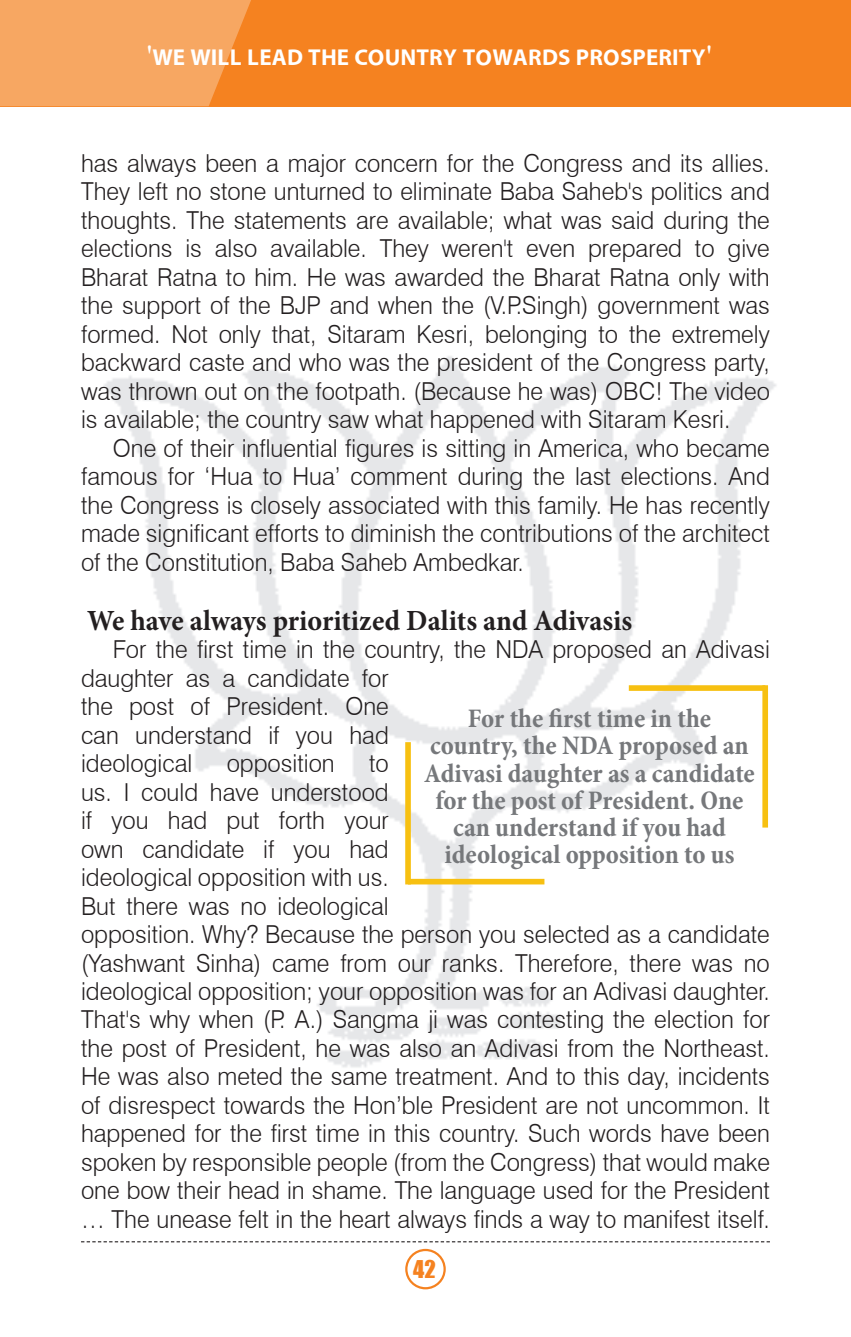
<style>
.page{position:relative;width:851px;height:1337px;background:#fff}
.page>*{position:absolute;margin:0;border:0;box-sizing:border-box;transform-origin:0 0}
.t1{font:700 29.25px "Minion Pro";color:#231f20;scale:.96 1}
.t2{font:29.25px "Four C Heera";color:#fff}
.t3{font:700 condensed 27px/27px "Minion Pro";color:#76787b;text-align:center}
.t4{font:300 24.75px/28.3px "Swiss 721 BT";color:#231f20;text-align:justify;scale:.96 1}
.t5{font:22.5px "Impact";color:#f58220}
</style>
<div class="page">
<div style="left:0;top:0;width:850px;height:106px;background:#f58220"></div>
<svg style="left:0;top:0;width:251px;height:106px;background:#f6a35c"></svg>
<svg style="left:81px;top:1241px;width:689px;height:1px"></svg>
<img style="left:104px;top:356px;width:672px;height:712px">
<div style="left:405px;top:1248px;width:41px;height:41px;border:2px solid #f58220;border-radius:50%"></div>
<div style="left:408px;top:879px;width:136px;height:5px;background:#f7c011"></div>
<div style="left:405px;top:742px;width:6px;height:142px;background:#f7c011"></div>
<div style="left:628px;top:685px;width:137px;height:6px;background:#f7c011"></div>
<div style="left:762px;top:685px;width:6px;height:142px;background:#f7c011"></div>
<p class="t2" style="left:146px;top:40px;width:567px">'WE WILL LEAD THE COUNTRY TOWARDS PROSPERITY'</p>
<p class="t4" style="left:81px;top:149px;width:719px">has always been a major concern for the Congress and its allies.<br>They left no stone unturned to eliminate Baba Saheb's politics and thoughts. The statements are available; what was said during the elections is also available. They weren't even prepared to give Bharat Ratna to him. He was awarded the Bharat Ratna only with the support of the BJP and when the (V.P.Singh) government was formed. Not only that, Sitaram Kesri, belonging to the extremely backward caste and who was the president of the Congress party, was thrown out on the footpath. (Because he was) OBC! The video is available; the country saw what happened with Sitaram Kesri.</p>
<p class="t4" style="left:81px;top:433px;width:719px;text-indent:32px">One of their influential figures is sitting in America, who became famous for ‘Hua to Hua’ comment during the last elections. And the Congress is closely associated with this family. He has recently made significant efforts to diminish the contributions of the architect of the Constitution, Baba Saheb Ambedkar.</p>
<p class="t1" style="left:87px;top:600px;width:569px">We have always prioritized Dalits and Adivasis</p>
<p class="t4" style="left:81px;top:635px;width:719px;text-align:left;text-indent:32px">For the first time in the country, the NDA proposed an Adivasi daughter as a candidate for<br>the post of President. One<br>can understand if you had<br>ideological</p>
<p class="t3" style="left:424px;top:705px;width:332px">For the first time in the country, the NDA proposed an<br>Adivasi daughter as a candidate for the post of President. One can understand if you had ideological opposition to us</p>
<p class="t4" style="left:227px;top:749px;width:114px">opposition</p>
<p class="t4" style="left:81px;top:749px;width:719px;text-align:left;text-indent:288px">to<br>us. I could have understood<br>if you had put forth your<br>own candidate if you had<br>ideological opposition with us.<br>But there was no ideological<br>opposition. Why? Because the person you selected as a candidate (Yashwant Sinha) came from our ranks. Therefore, there was no ideological opposition; your opposition was for an Adivasi daughter.<br>That's why when (P. A.) Sangma ji was contesting the election for the post of President, he was also an Adivasi from the Northeast.<br>He was also meted the same treatment. And to this day, incidents of disrespect towards the Hon’ble President are not uncommon. It happened for the first time in this country. Such words have been spoken by responsible people (from the Congress) that would make one bow their head in shame. The language used for the President … The unease felt in the heart always finds a way to manifest itself.</p>
<p class="t5" style="left:413px;top:1251px;width:24px">42</p>
</div>
